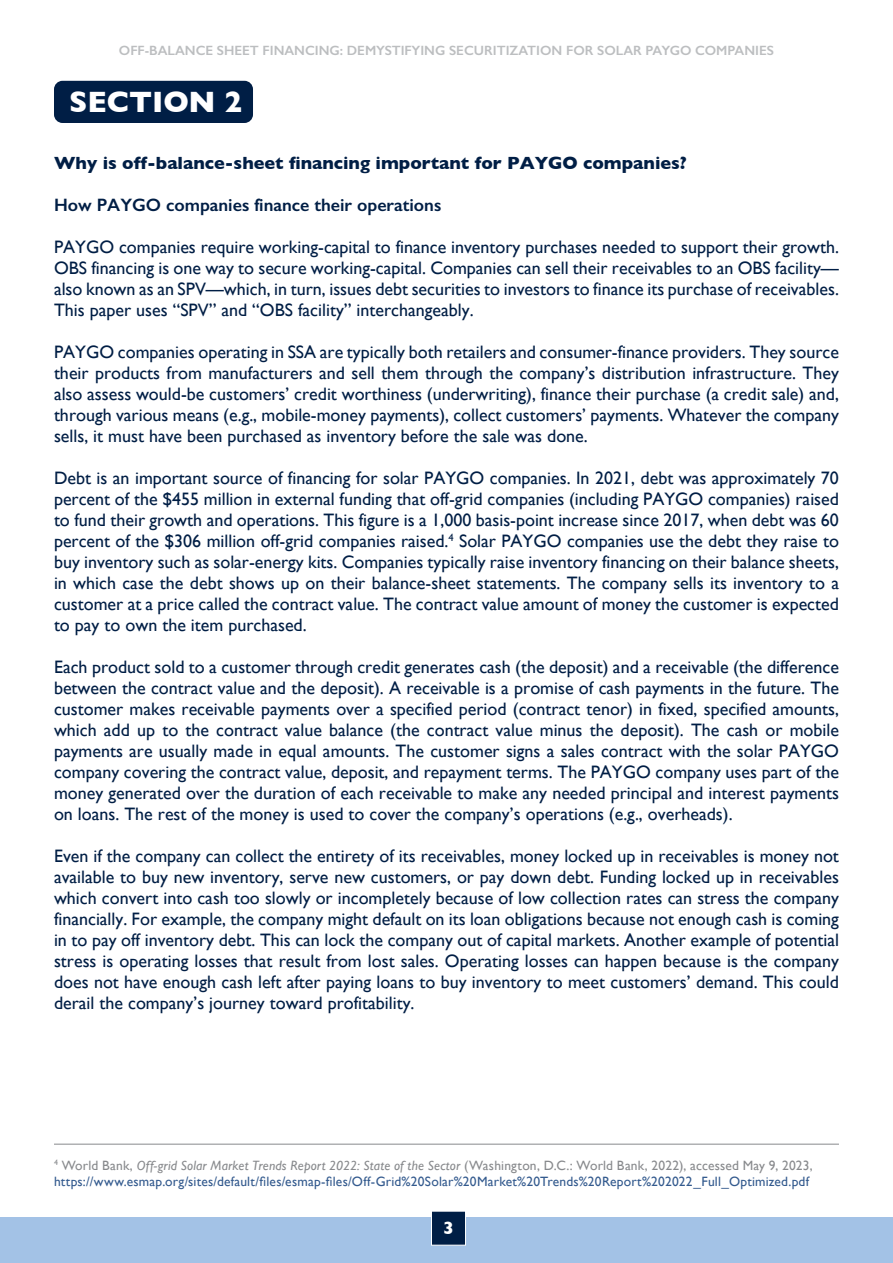
<style>
.page{position:relative;width:893px;height:1263px;background:#fff}
.page>*{position:absolute;margin:0;border:0;box-sizing:border-box;transform-origin:0 0}
.t1{font:700 30px "Gill Sans";color:#fff}
.t2{font:18px/21px "Gill Sans";color:#001e45}
.t3{font:700 18px "Gill Sans";color:#001e45}
.t4{font:600 18px "Gill Sans";color:#001e45}
.t5{font:700 18px "Gill Sans";color:#fff}
.t6{font:13.5px "Gill Sans";letter-spacing:.015em;color:#335a8e}
.t7{font:13.5px "Gill Sans";letter-spacing:.01em;color:#888a8d}
.t8{font:600 13.5px "Gill Sans";color:#bcbec0}
.s1{font-style:italic}
</style>
<div class="page">
<div style="left:0;top:1217px;width:893px;height:46px;background:#a3c2e6"></div>
<div style="left:431px;top:1211px;width:35px;height:34px;background:#001e45;border:1px solid #fff"></div>
<hr style="left:54px;top:1144px;width:785px;height:1px;background:#888a8d">
<div style="left:54px;top:81px;width:199px;height:42px;background:#001e45;border-radius:9px"></div>
<p class="t8" style="left:119px;top:42px;width:657px">OFF-BALANCE SHEET FINANCING: DEMYSTIFYING SECURITIZATION FOR SOLAR PAYGO COMPANIES</p>
<h1 class="t1" style="left:69px;top:78px;width:175px">SECTION 2</h1>
<p class="t3" style="left:54px;top:149px;width:634px">Why is off-balance-sheet financing important for PAYGO companies?</p>
<p class="t4" style="left:54px;top:194px;width:389px">How PAYGO companies finance their operations</p>
<p class="t2" style="left:54px;top:236px;width:786px">PAYGO companies require working-capital to finance inventory purchases needed to support their growth.<br>OBS financing is one way to secure working-capital. Companies can sell their receivables to an OBS facility—</p>
<p class="t2" style="left:54px;top:278px;width:786px">also known as an SPV—which, in turn, issues debt securities to investors to finance its purchase of receivables.<br>This paper uses “SPV” and “OBS facility” interchangeably.</p>
<p class="t2" style="left:54px;top:341px;width:786px">PAYGO companies operating in SSA are typically both retailers and consumer-finance providers. They source their products from manufacturers and sell them through the company’s distribution infrastructure. They</p>
<p class="t2" style="left:54px;top:383px;width:786px;text-align:justify">also assess would-be customers’ credit worthiness (underwriting), finance their purchase (a credit sale) and, through various means (e.g., mobile-money payments), collect customers’ payments. Whatever the company sells, it must have been purchased as inventory before the sale was done.</p>
<p class="t2" style="left:54px;top:467px;width:786px;text-align:justify">Debt is an important source of financing for solar PAYGO companies. In 2021, debt was approximately 70 percent of the $455 million in external funding that off-grid companies (including PAYGO companies) raised to fund their growth and operations. This figure is a 1,000 basis-point increase since 2017, when debt was 60</p>
<p class="t2" style="left:54px;top:530px;width:786px">percent of the $306 million off-grid companies raised.<sup>4</sup> Solar PAYGO companies use the debt they raise to</p>
<p class="t2" style="left:54px;top:551px;width:786px">buy inventory such as solar-energy kits. Companies typically raise inventory financing on their balance sheets,</p>
<p class="t2" style="left:54px;top:572px;width:786px">in which case the debt shows up on their balance-sheet statements. The company sells its inventory to a</p>
<p class="t2" style="left:54px;top:593px;width:786px">customer at a price called the contract value. The contract value amount of money the customer is expected</p>
<p class="t2" style="left:54px;top:614px;width:254px">to pay to own the item purchased.</p>
<p class="t2" style="left:54px;top:656px;width:786px">Each product sold to a customer through credit generates cash (the deposit) and a receivable (the difference between the contract value and the deposit). A receivable is a promise of cash payments in the future. The</p>
<p class="t2" style="left:54px;top:698px;width:786px">customer makes receivable payments over a specified period (contract tenor) in fixed, specified amounts,</p>
<p class="t2" style="left:54px;top:719px;width:786px">which add up to the contract value balance (the contract value minus the deposit). The cash or mobile payments are usually made in equal amounts. The customer signs a sales contract with the solar PAYGO</p>
<p class="t2" style="left:54px;top:761px;width:786px">company covering the contract value, deposit, and repayment terms. The PAYGO company uses part of the</p>
<p class="t2" style="left:54px;top:782px;width:786px">money generated over the duration of each receivable to make any needed principal and interest payments</p>
<p class="t2" style="left:54px;top:803px;width:680px">on loans. The rest of the money is used to cover the company’s operations (e.g., overheads).</p>
<p class="t2" style="left:54px;top:845px;width:786px">Even if the company can collect the entirety of its receivables, money locked up in receivables is money not available to buy new inventory, serve new customers, or pay down debt. Funding locked up in receivables</p>
<p class="t2" style="left:54px;top:887px;width:786px">which convert into cash too slowly or incompletely because of low collection rates can stress the company</p>
<p class="t2" style="left:54px;top:908px;width:786px">financially. For example, the company might default on its loan obligations because not enough cash is coming in to pay off inventory debt. This can lock the company out of capital markets. Another example of potential</p>
<p class="t2" style="left:54px;top:950px;width:786px">stress is operating losses that result from lost sales. Operating losses can happen because is the company does not have enough cash left after paying loans to buy inventory to meet customers’ demand. This could</p>
<p class="t2" style="left:54px;top:992px;width:362px">derail the company’s journey toward profitability.</p>
<p class="t7" style="left:54px;top:1157px;width:760px"><sup>4</sup> World Bank, <span class="s1">Off-grid Solar Market Trends Report 2022: State of the Sector</span> (Washington, D.C.: World Bank, 2022), accessed May 9, 2023,</p>
<p class="t6" style="left:54px;top:1174px;width:757px">https://www.esmap.org/sites/default/files/esmap-files/Off-Grid%20Solar%20Market%20Trends%20Report%202022_Full_Optimized.pdf</p>
<p class="t5" style="left:443px;top:1214px;width:12px">3</p>
</div>
